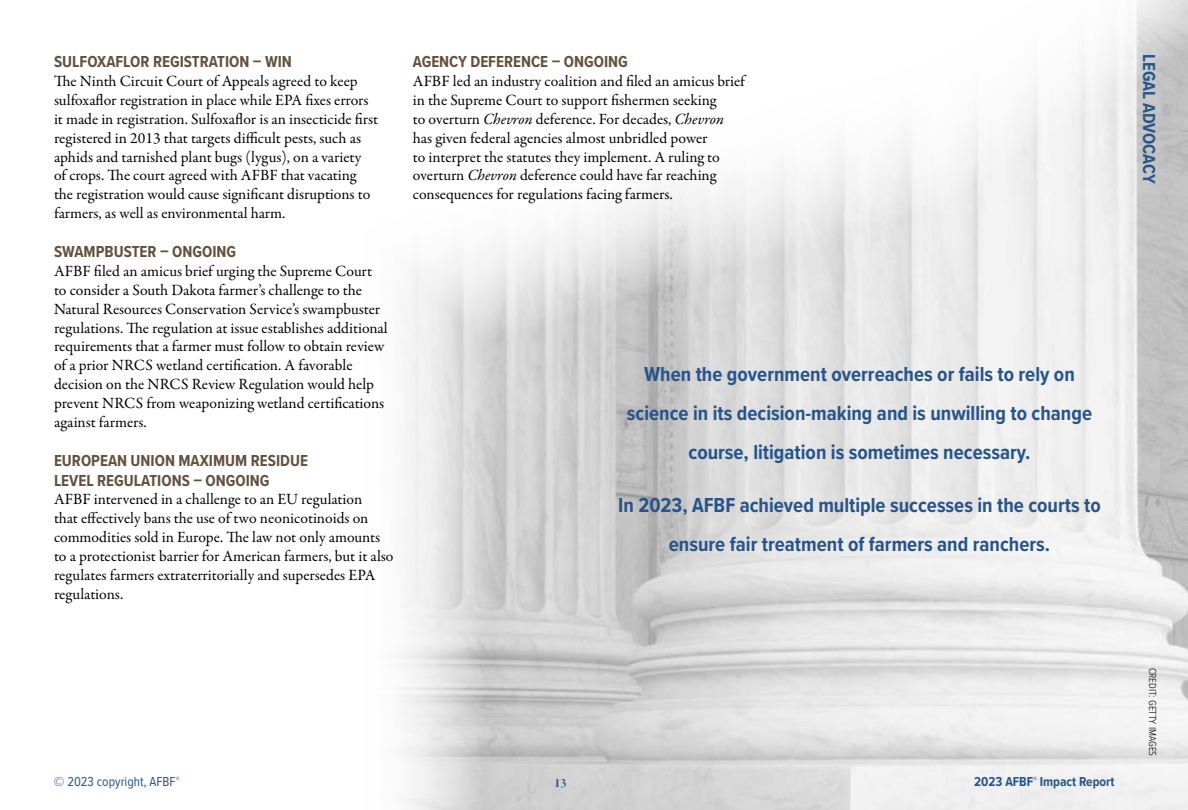
<style>
.page{position:relative;width:1188px;height:810px;background:#fff}
.page>*{position:absolute;margin:0;border:0;box-sizing:border-box;transform-origin:0 0}
.t1{font:700 21px/39px "Proxima Nova Cond";color:#26548b;text-align:center}
.t2{font:700 18px "Proxima Nova Cond";letter-spacing:-.005em;color:#26548b}
.t3{font:700 16.5px/19.8px "Proxima Nova Cond";color:#64513d}
.t4{font:15.75px/18.9px "Garamond Premr Pro";color:#000}
.t5{font:700 13.5px "Proxima Nova Cond";color:#26548b}
.t6{font:13.5px "Proxima Nova Cond";color:#26548b}
.t7{font:13.5px "Garamond Premr Pro Bd Disp";color:#26548b}
.t8{font:300 10.5px "Proxima Nova Cond";color:#000}
.t9{font:7.8px "Proxima Nova Cond";color:#26548b}
.s1{font-style:italic}
</style>
<div class="page">
<img style="left:400px;top:0;width:788px;height:810px">
<p class="t3" style="left:54px;top:51px;width:239px">SULFOXAFLOR REGISTRATION – WIN</p>
<p class="t4" style="left:54px;top:72px;width:326px">The Ninth Circuit Court of Appeals agreed to keep sulfoxaflor registration in place while EPA fixes errors it made in registration. Sulfoxaflor is an insecticide first registered in 2013 that targets difficult pests, such as aphids and tarnished plant bugs (lygus), on a variety<br>of crops. The court agreed with AFBF that vacating the registration would cause significant disruptions to farmers, as well as environmental harm.</p>
<p class="t3" style="left:54px;top:241px;width:184px">SWAMPBUSTER – ONGOING</p>
<p class="t4" style="left:54px;top:262px;width:335px">AFBF filed an amicus brief urging the Supreme Court to consider a South Dakota farmer’s challenge to the Natural Resources Conservation Service’s swampbuster regulations. The regulation at issue establishes additional requirements that a farmer must follow to obtain review of a prior NRCS wetland certification. A favorable decision on the NRCS Review Regulation would help prevent NRCS from weaponizing wetland certifications against farmers.</p>
<p class="t3" style="left:54px;top:450px;width:255px">EUROPEAN UNION MAXIMUM RESIDUE<br>LEVEL REGULATIONS – ONGOING</p>
<p class="t4" style="left:54px;top:490px;width:341px">AFBF intervened in a challenge to an EU regulation<br>that effectively bans the use of two neonicotinoids on commodities sold in Europe. The law not only amounts to a protectionist barrier for American farmers, but it also regulates farmers extraterritorially and supersedes EPA regulations.</p>
<p class="t3" style="left:413px;top:51px;width:216px">AGENCY DEFERENCE – ONGOING</p>
<p class="t4" style="left:413px;top:72px;width:334px">AFBF led an industry coalition and filed an amicus brief in the Supreme Court to support fishermen seeking<br>to overturn <span class="s1">Chevron</span> deference. For decades, <span class="s1">Chevron </span>has given federal agencies almost unbridled power<br>to interpret the statutes they implement. A ruling to overturn <span class="s1">Chevron</span> deference could have far reaching consequences for regulations facing farmers.</p>
<h1 class="t1" style="left:627px;top:355px;width:467px">When the government overreaches or fails to rely on science in its decision-making and is unwilling to change course, litigation is sometimes necessary.</h1>
<h1 class="t1" style="left:618px;top:485px;width:484px">In 2023, AFBF achieved multiple successes in the courts to ensure fair treatment of farmers and ranchers.</h1>
<p class="t6" style="left:54px;top:772px;width:123px">© 2023 copyright, AFBF</p>
<p class="t9" style="left:176px;top:773px;width:5px">®</p>
<p class="t7" style="left:554px;top:776px;width:13px">13</p>
<p class="t5" style="left:974px;top:772px;width:142px">2023 AFBF<sup>®</sup> Impact Report</p>
<p class="t2" style="left:1162px;top:54px;width:131px;rotate:90deg">LEGAL ADVOCACY</p>
<p class="t8" style="left:1160px;top:668px;width:90px;rotate:90deg">CREDIT: GETTY IMAGES</p>
</div>
